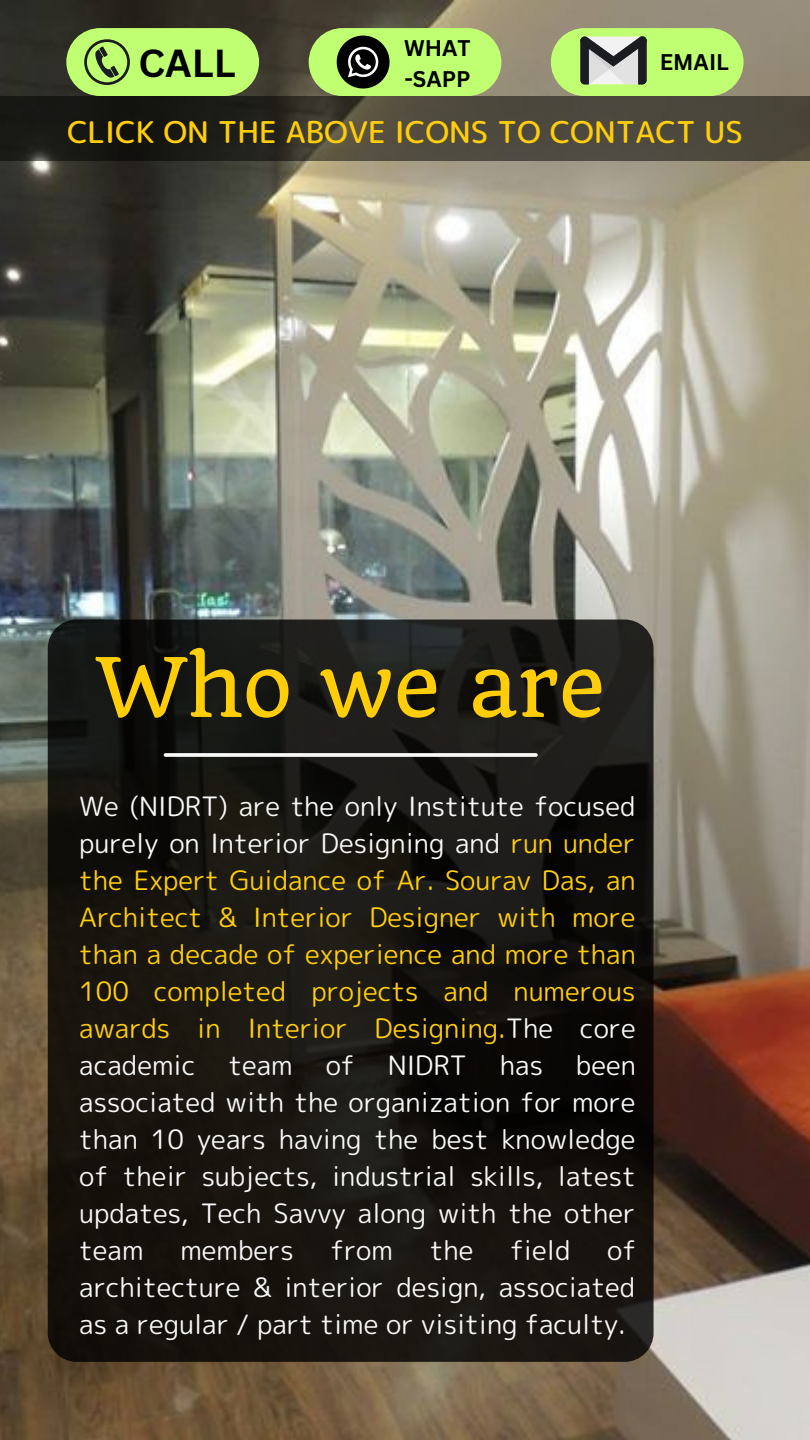
<style>
.page{position:relative;width:810px;height:1440px;background:#fff}
.page>*{position:absolute;margin:0;border:0;box-sizing:border-box;transform-origin:0 0}
.t1{font:80px "Quando";color:#ffce08}
.t2{font:700 38.1px "Canva Sans";color:#000}
.t3{font:30px "rounded mplus 1 p medium";color:#ffce08}
.t4{font:26.7px/37px "rounded mplus 1 p regular";color:#f8f8f8;text-align:justify}
.t5{font:700 22.1px/30.8px "Canva Sans";color:#000}
.s1{color:#ffce08}
</style>
<div class="page">
<img style="left:0;top:0;width:810px;height:1440px">
<svg style="left:48px;top:620px;width:606px;height:742px;background:#161410"></svg>
<svg style="left:165px;top:753px;width:371px;height:4px"></svg>
<svg style="left:0;top:96px;width:810px;height:65px;background:#3a372e"></svg>
<div style="left:66px;top:28px;width:193px;height:68px;background:#c1ff72;border-radius:34px"></div>
<div style="left:309px;top:28px;width:192px;height:68px;background:#c1ff72;border-radius:34px"></div>
<div style="left:551px;top:28px;width:193px;height:68px;background:#c1ff72;border-radius:34px"></div>
<svg style="left:84px;top:39px;width:46px;height:46px"></svg>
<img style="left:337px;top:36px;width:52px;height:52px">
<svg style="left:580px;top:36px;width:67px;height:48px;background:#929392"></svg>
<h2 class="t2" style="left:139px;top:36px;width:99px">CALL</h2>
<p class="t5" style="left:404px;top:32px;width:68px">WHAT -SAPP</p>
<p class="t5" style="left:660px;top:46px;width:71px">EMAIL</p>
<p class="t3" style="left:67px;top:111px;width:677px">CLICK ON THE ABOVE ICONS TO CONTACT US</p>
<h1 class="t1" style="left:95px;top:638px;width:512px">Who we are</h1>
<p class="t4" style="left:79px;top:787px;width:558px">We (NIDRT) are the only Institute focused purely on Interior Designing and <span class="s1">run under the Expert Guidance of Ar. Sourav Das, an Architect &amp; Interior Designer with more than a decade of experience and more than 100 completed projects and numerous awards in Interior Designing.</span>The core academic team of NIDRT has been associated with the organization for more than 10 years having the best knowledge of their subjects, industrial skills, latest updates, Tech Savvy along with the other team</p>
<p class="t4" style="left:180px;top:1232px;width:115px">members</p>
<p class="t4" style="left:330px;top:1232px;width:64px">from</p>
<p class="t4" style="left:430px;top:1232px;width:45px">the</p>
<p class="t4" style="left:510px;top:1232px;width:62px">field</p>
<p class="t4" style="left:79px;top:1232px;width:558px;text-indent:528px">of architecture &amp; interior design, associated as a regular / part time or visiting faculty.</p>
</div>
